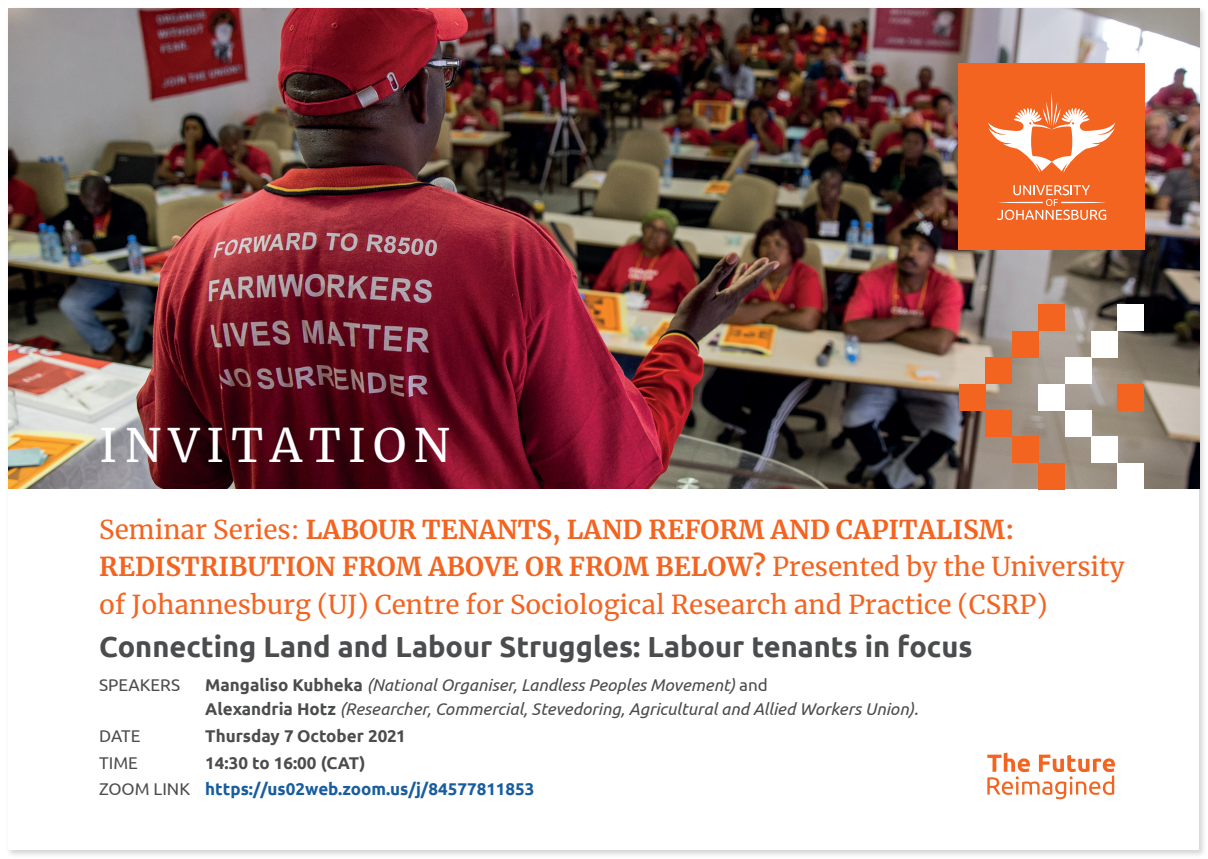
<style>
.page{position:relative;width:1208px;height:859px;background:#fff}
.page>*{position:absolute;margin:0;border:0;box-sizing:border-box;transform-origin:0 0}
.t1{font:46px "Merriweather";letter-spacing:.15em;color:#fff}
.t2{font:700 29px "Ubuntu";color:#4b4c4d}
.t3{font:26px/37.2px "Merriweather";color:#f36421}
.t4{font:italic 17px/23.8px "Ubuntu";color:#4b4c4d}
.t5{font:700 17px/26.7px "Ubuntu";color:#175d9e}
.t6{font:700 17px "Ubuntu";color:#4b4c4d}
.t7{font:17px "Ubuntu";color:#4b4c4d}
.s1{font-weight:700}
.s2{font-weight:700;font-style:normal}
.s3{font-style:normal}
.s4{color:#4b4c4d}
.s5{font-weight:400;color:#4b4c4d}
</style>
<div class="page">
<div style="left:5px;top:5px;width:1202px;height:853px;background:#231f20;opacity:.2"></div>
<div style="left:9px;top:9px;width:1190px;height:841px;background:#fff"></div>
<img style="left:9px;top:9px;width:1190px;height:480px">
<div style="left:958px;top:63px;width:186px;height:186px;background:#f36421"></div>
<svg style="left:988px;top:93px;width:127px;height:80px"></svg>
<svg style="left:997px;top:185px;width:109px;height:35px"></svg>
<svg style="left:987px;top:752px;width:128px;height:47px"></svg>
<div style="left:1038px;top:304px;width:26px;height:27px;background:#f36421"></div>
<div style="left:1038px;top:463px;width:26px;height:27px;background:#f36421"></div>
<div style="left:1117px;top:304px;width:27px;height:27px;background:#fff"></div>
<div style="left:1117px;top:463px;width:27px;height:27px;background:#fff"></div>
<div style="left:1012px;top:331px;width:26px;height:26px;background:#f36421"></div>
<div style="left:1012px;top:437px;width:26px;height:26px;background:#f36421"></div>
<div style="left:1091px;top:331px;width:26px;height:26px;background:#fff"></div>
<div style="left:1091px;top:437px;width:26px;height:26px;background:#fff"></div>
<div style="left:985px;top:357px;width:27px;height:27px;background:#f36421"></div>
<div style="left:985px;top:410px;width:27px;height:27px;background:#f36421"></div>
<div style="left:1064px;top:357px;width:27px;height:27px;background:#fff"></div>
<div style="left:1064px;top:410px;width:27px;height:27px;background:#fff"></div>
<div style="left:959px;top:384px;width:26px;height:26px;background:#f36421"></div>
<div style="left:1038px;top:384px;width:26px;height:26px;background:#fff"></div>
<div style="left:1117px;top:384px;width:27px;height:26px;background:#f36421"></div>
<h1 class="t1" style="left:99px;top:413px;width:352px">INVITATION</h1>
<p class="t3" style="left:99px;top:510px;width:1027px">Seminar Series: <span class="s1">LABOUR TENANTS, LAND REFORM AND CAPITALISM:<br>REDISTRIBUTION FROM ABOVE OR FROM BELOW?</span> Presented by the University of Johannesburg (UJ) Centre for Sociological Research and Practice (CSRP)</p>
<p class="t2" style="left:99px;top:629px;width:875px">Connecting Land and Labour Struggles: Labour tenants in focus</p>
<p class="t7" style="left:99px;top:675px;width:82px">SPEAKERS</p>
<p class="t4" style="left:205px;top:673px;width:714px"><span class="s2">Mangaliso Kubheka</span> (National Organiser, Landless Peoples Movement) <span class="s3">and<br></span><span class="s2">Alexandria Hotz</span> (Researcher, Commercial, Stevedoring, Agricultural and Allied Workers Union).</p>
<p class="t7" style="left:99px;top:726px;width:43px">DATE</p>
<p class="t6" style="left:205px;top:726px;width:202px">Thursday 7 October 2021</p>
<p class="t7" style="left:99px;top:752px;width:40px">TIME</p>
<p class="t5" style="left:99px;top:749px;width:437px;text-indent:106px"><span class="s4">14:30 to 16:00 (CAT)<br></span><span class="s5">ZOOM LINK</span> https://us02web.zoom.us/j/84577811853</p>
</div>
